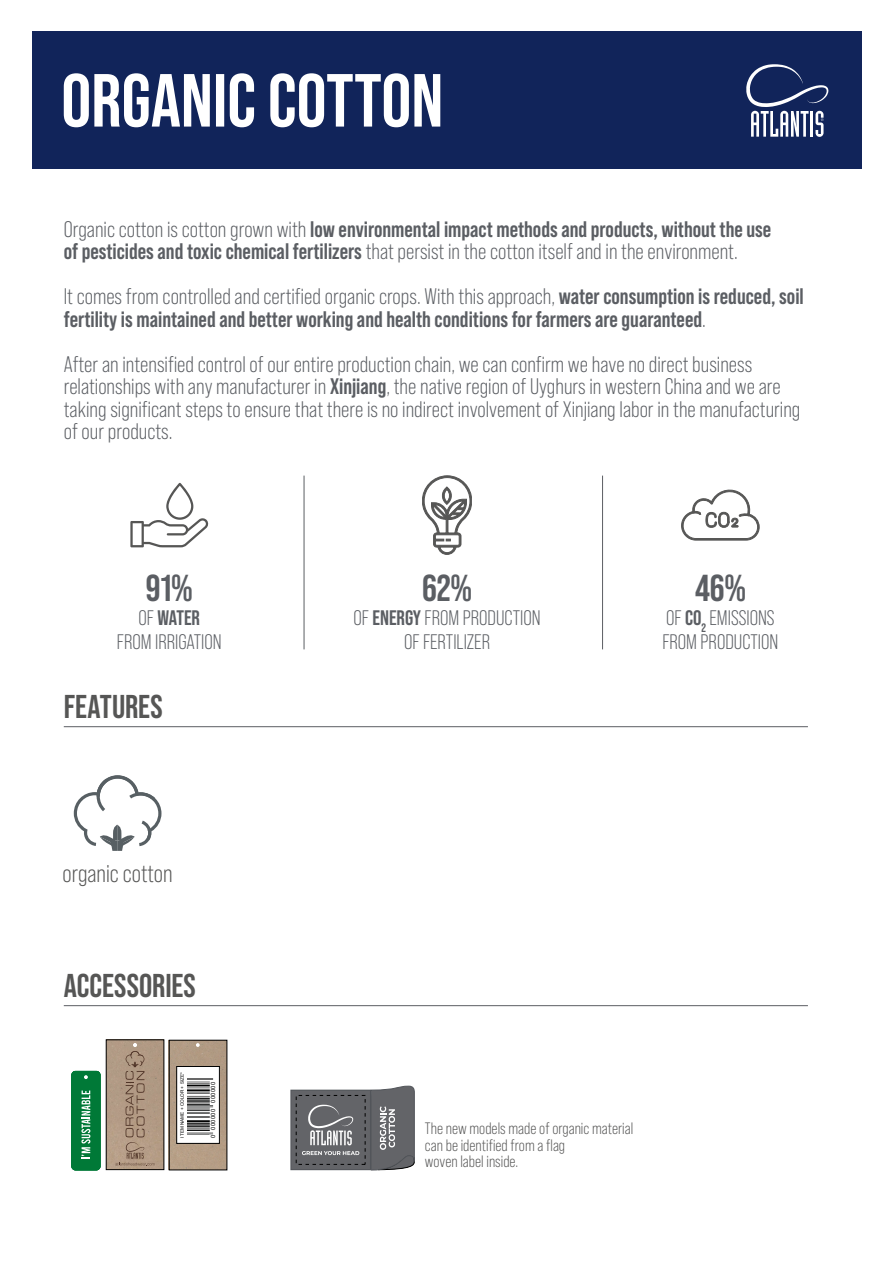
<style>
.page{position:relative;width:893px;height:1263px;background:#fff}
.page>*{position:absolute;margin:0;border:0;box-sizing:border-box;transform-origin:0 0}
.t1{font:700 37.5px "Bebas Neue Pro";color:#5b5e63}
.Main_Fabric_2020{font:700 33px "Bebas Neue Pro";color:#565655}
.Descrizione_colore_a{font:25.05px "Bebas Neue Pro";color:#565655}
.t2{font:22.5px/22.5px "Bebas Neue Pro";color:#5b5e63}
.t3{font:700 22.5px/22.5px "Bebas Neue Pro";color:#5b5e63}
.t4{font:21px "Bebas Neue Pro";color:#5b5e63}
.t5{font:700 21px "Bebas Neue Pro";letter-spacing:-.005em;color:#5b5e63}
.t6{font:16.5px "Bebas Neue Pro";color:#565655}
.t7{font:5.85px "Arial";letter-spacing:.045em;color:#010202}
.t8{font:4.65px "Arial";color:#010202}
.s1{font-weight:400}
.s2{font-weight:700}
</style>
<div class="page">
<div style="left:32px;top:32px;width:829px;height:137px;background:#11245a"></div>
<svg style="left:746px;top:64px;width:82px;height:73px"></svg>
<div style="left:108px;top:1041px;width:54px;height:127px;background:#b29b85"></div>
<div style="left:106px;top:1039px;width:58px;height:131px;border:1px solid #000"></div>
<svg style="left:115px;top:1043px;width:40px;height:123px;background:#aa927d"></svg>
<div style="left:171px;top:1042px;width:54px;height:126px;background:#b39c85"></div>
<div style="left:169px;top:1040px;width:58px;height:130px;border:1px solid #000"></div>
<div style="left:177px;top:1066px;width:42px;height:77px;background:#fff"></div>
<div style="left:177px;top:1066px;width:43px;height:77px;border:1px solid #010202"></div>
<img style="left:188px;top:1078px;width:26px;height:57px">
<svg style="left:209px;top:1082px;width:9px;height:60px"></svg>
<svg style="left:196px;top:1043px;width:4px;height:4px"></svg>
<div style="left:291px;top:1090px;width:79px;height:80px;background:#636468"></div>
<div style="left:290px;top:1090px;width:81px;height:80px;border:1px solid #52555a"></div>
<svg style="left:308px;top:1105px;width:45px;height:40px"></svg>
<svg style="left:302px;top:1151px;width:57px;height:4px"></svg>
<svg style="left:370px;top:1086px;width:45px;height:84px;background:#707175"></svg>
<svg style="left:71px;top:1071px;width:30px;height:99px;background:#1b874c"></svg>
<svg style="left:64px;top:73px;width:376px;height:54px"></svg>
<hr style="left:64px;top:1005px;width:744px;height:1px;background:#5b5e63">
<hr style="left:64px;top:726px;width:744px;height:1px;background:#5b5e63">
<svg style="left:74px;top:775px;width:87px;height:76px"></svg>
<hr style="left:304px;top:476px;width:1px;height:173px;background:#5b5e63">
<hr style="left:602px;top:476px;width:1px;height:173px;background:#5b5e63">
<svg style="left:681px;top:490px;width:79px;height:50px"></svg>
<svg style="left:422px;top:476px;width:50px;height:79px"></svg>
<svg style="left:130px;top:483px;width:78px;height:64px"></svg>
<p class="t3" style="left:64px;top:217px;width:709px"><span class="s1">Organic cotton is cotton grown with</span> low environmental impact methods and products, without the use</p>
<p class="t2" style="left:64px;top:240px;width:675px"><span class="s2">of pesticides and toxic chemical fertilizers</span> that persist in the cotton itself and in the environment.</p>
<p class="t3" style="left:64px;top:285px;width:741px"><span class="s1">It comes from controlled and certified organic crops. With this approach,</span> water consumption is reduced, soil fertility is maintained and better working and health conditions for farmers are guaranteed<span class="s1">.</span></p>
<p class="t2" style="left:64px;top:353px;width:738px">After an intensified control of our entire production chain, we can confirm we have no direct business relationships with any manufacturer in <span class="s2">Xinjiang</span>, the native region of Uyghurs in western China and we are taking significant steps to ensure that there is no indirect involvement of Xinjiang labor in the manufacturing of our products.</p>
<p class="t1" style="left:146px;top:567px;width:48px">91%</p>
<p class="t5" style="left:138px;top:606px;width:63px"><span class="s1">OF</span> WATER</p>
<p class="t4" style="left:117px;top:630px;width:106px">FROM IRRIGATION</p>
<p class="Main_Fabric_2020" style="left:64px;top:688px;width:100px">FEATURES</p>
<p class="Descrizione_colore_a" style="left:63px;top:859px;width:111px">organic cotton</p>
<p class="Main_Fabric_2020" style="left:64px;top:967px;width:133px">ACCESSORIES</p>
<p class="t8" style="left:179px;top:1137px;width:67px;rotate:-90deg">ITEM NAME + COLOR + SIZE*</p>
<p class="t7" style="left:209px;top:1138px;width:58px;rotate:-90deg">0 000000 000000</p>
<p class="t1" style="left:422px;top:567px;width:51px">62%</p>
<p class="t4" style="left:353px;top:606px;width:189px">OF <span class="s2">ENERGY</span> FROM PRODUCTION</p>
<p class="t4" style="left:404px;top:630px;width:87px">OF FERTILIZER</p>
<p class="t1" style="left:695px;top:567px;width:52px">46%</p>
<p class="t4" style="left:666px;top:606px;width:110px">OF <span class="s2">CO</span><sub>2</sub> EMISSIONS</p>
<p class="t4" style="left:662px;top:630px;width:118px">FROM PRODUCTION</p>
<p class="t6" style="left:425px;top:1119px;width:210px">The new models made of organic material</p>
<p class="t6" style="left:425px;top:1136px;width:142px">can be identified from a flag</p>
<p class="t6" style="left:425px;top:1152px;width:95px">woven label inside.</p>
</div>
